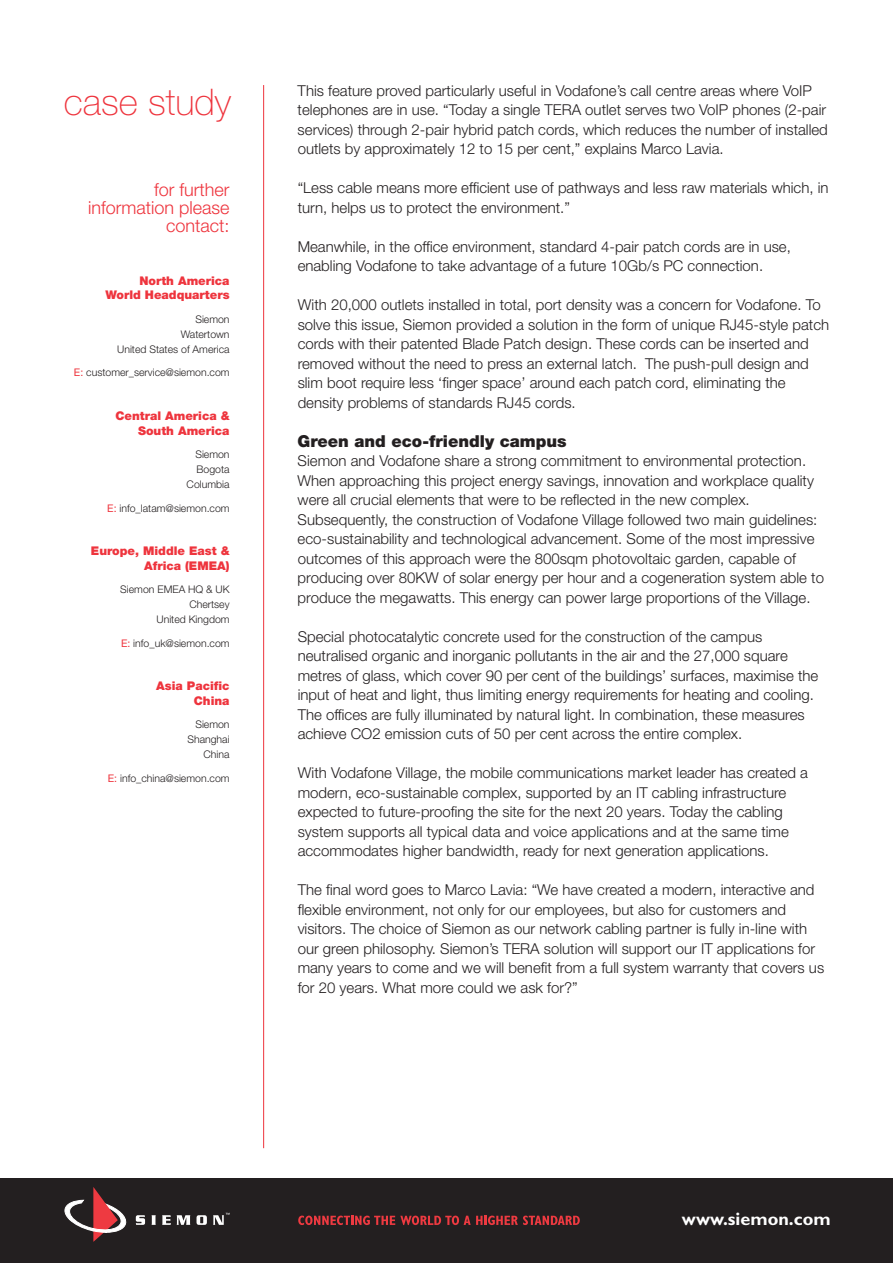
<style>
.page{position:relative;width:893px;height:1263px;background:#fff}
.page>*{position:absolute;margin:0;border:0;box-sizing:border-box;transform-origin:0 0}
.t1{font:100 36.75px "Helvetica Neue LT Std";color:#ee343d}
.t2{font:300 18px/18px "Helvetica Neue LT Std";color:#ee343d;text-align:right}
.t3{font:700 18px "Gill Sans";color:#fff}
.t4{font:900 16.5px "Helvetica Neue LT Std";color:#231f20}
.t5{font:300 15px/19.5px "Helvetica Neue LT Std";color:#231f20}
.t6{font:900 12px/14.4px "Helvetica Neue LT Std";color:#ee343d;text-align:right}
.t7{font:300 10.5px/15px "Helvetica Neue LT Std";color:#231f20;text-align:right}
.s1{font-weight:400;color:#ee343d}
</style>
<div class="page">
<div style="left:0;top:1178px;width:893px;height:85px;background:#231f20"></div>
<svg style="left:65px;top:1187px;width:62px;height:55px"></svg>
<svg style="left:136px;top:1215px;width:9px;height:10px"></svg>
<svg style="left:152px;top:1215px;width:4px;height:10px"></svg>
<svg style="left:162px;top:1215px;width:9px;height:10px"></svg>
<svg style="left:177px;top:1215px;width:13px;height:10px"></svg>
<svg style="left:197px;top:1215px;width:10px;height:10px"></svg>
<svg style="left:213px;top:1213px;width:17px;height:12px"></svg>
<svg style="left:298px;top:1215px;width:282px;height:10px"></svg>
<hr style="left:263px;top:85px;width:1px;height:1063px;background:#ee343d">
<h1 class="t1" style="left:64px;top:89px;width:169px">case study</h1>
<p class="t2" style="left:88px;top:182px;width:143px">for further information please contact:</p>
<p class="t6" style="left:105px;top:275px;width:126px">North America<br>World Headquarters</p>
<p class="t7" style="left:117px;top:313px;width:114px">Siemon<br>Watertown<br>United States of America</p>
<p class="t7" style="left:74px;top:366px;width:157px"><span class="s1">E:</span> customer_service@siemon.com</p>
<p class="t6" style="left:115px;top:410px;width:116px">Central America &amp;<br>South America</p>
<p class="t7" style="left:187px;top:448px;width:44px">Siemon<br>Bogota<br>Columbia</p>
<p class="t7" style="left:107px;top:501px;width:124px"><span class="s1">E:</span> info_latam@siemon.com</p>
<p class="t6" style="left:91px;top:545px;width:140px">Europe, Middle East &amp;<br>Africa (EMEA)</p>
<p class="t7" style="left:120px;top:583px;width:111px">Siemon EMEA HQ &amp; UK<br>Chertsey<br>United Kingdom</p>
<p class="t7" style="left:121px;top:636px;width:110px"><span class="s1">E:</span> info_uk@siemon.com</p>
<p class="t6" style="left:156px;top:680px;width:75px">Asia Pacific<br>China</p>
<p class="t7" style="left:187px;top:718px;width:44px">Siemon<br>Shanghai<br>China</p>
<p class="t7" style="left:108px;top:771px;width:123px"><span class="s1">E:</span> info_china@siemon.com</p>
<p class="t5" style="left:298px;top:82px;width:532px">This feature proved particularly useful in Vodafone’s call centre areas where VoIP telephones are in use. “Today a single TERA outlet serves two VoIP phones (2-pair services) through 2-pair hybrid patch cords, which reduces the number of installed outlets by approximately 12 to 15 per cent,” explains Marco Lavia.</p>
<p class="t5" style="left:298px;top:180px;width:532px">“Less cable means more efficient use of pathways and less raw materials which, in turn, helps us to protect the environment.”</p>
<p class="t5" style="left:298px;top:238px;width:495px">Meanwhile, in the office environment, standard 4-pair patch cords are in use, enabling Vodafone to take advantage of a future 10Gb/s PC connection.</p>
<p class="t5" style="left:298px;top:297px;width:533px">With 20,000 outlets installed in total, port density was a concern for Vodafone. To solve this issue, Siemon provided a solution in the form of unique RJ45-style patch cords with their patented Blade Patch design. These cords can be inserted and removed without the need to press an external latch. The push-pull design and slim boot require less ‘finger space’ around each patch cord, eliminating the density problems of standards RJ45 cords.</p>
<p class="t4" style="left:298px;top:435px;width:270px">Green and eco-friendly campus</p>
<p class="t5" style="left:298px;top:453px;width:528px">Siemon and Vodafone share a strong commitment to environmental protection.<br>When approaching this project energy savings, innovation and workplace quality were all crucial elements that were to be reflected in the new complex.<br>Subsequently, the construction of Vodafone Village followed two main guidelines: eco-sustainability and technological advancement. Some of the most impressive outcomes of this approach were the 800sqm photovoltaic garden, capable of producing over 80KW of solar energy per hour and a cogeneration system able to produce the megawatts. This energy can power large proportions of the Village.</p>
<p class="t5" style="left:298px;top:628px;width:522px">Special photocatalytic concrete used for the construction of the campus neutralised organic and inorganic pollutants in the air and the 27,000 square metres of glass, which cover 90 per cent of the buildings’ surfaces, maximise the input of heat and light, thus limiting energy requirements for heating and cooling.<br>The offices are fully illuminated by natural light. In combination, these measures achieve CO2 emission cuts of 50 per cent across the entire complex.</p>
<p class="t5" style="left:298px;top:765px;width:512px">With Vodafone Village, the mobile communications market leader has created a modern, eco-sustainable complex, supported by an IT cabling infrastructure expected to future-proofing the site for the next 20 years. Today the cabling system supports all typical data and voice applications and at the same time accommodates higher bandwidth, ready for next generation applications.</p>
<p class="t5" style="left:298px;top:882px;width:528px">The final word goes to Marco Lavia: “We have created a modern, interactive and flexible environment, not only for our employees, but also for customers and visitors. The choice of Siemon as our network cabling partner is fully in-line with our green philosophy. Siemon’s TERA solution will support our IT applications for many years to come and we will benefit from a full system warranty that covers us for 20 years. What more could we ask for?”</p>
<p class="t3" style="left:682px;top:1212px;width:150px">www.siemon.com</p>
</div>
